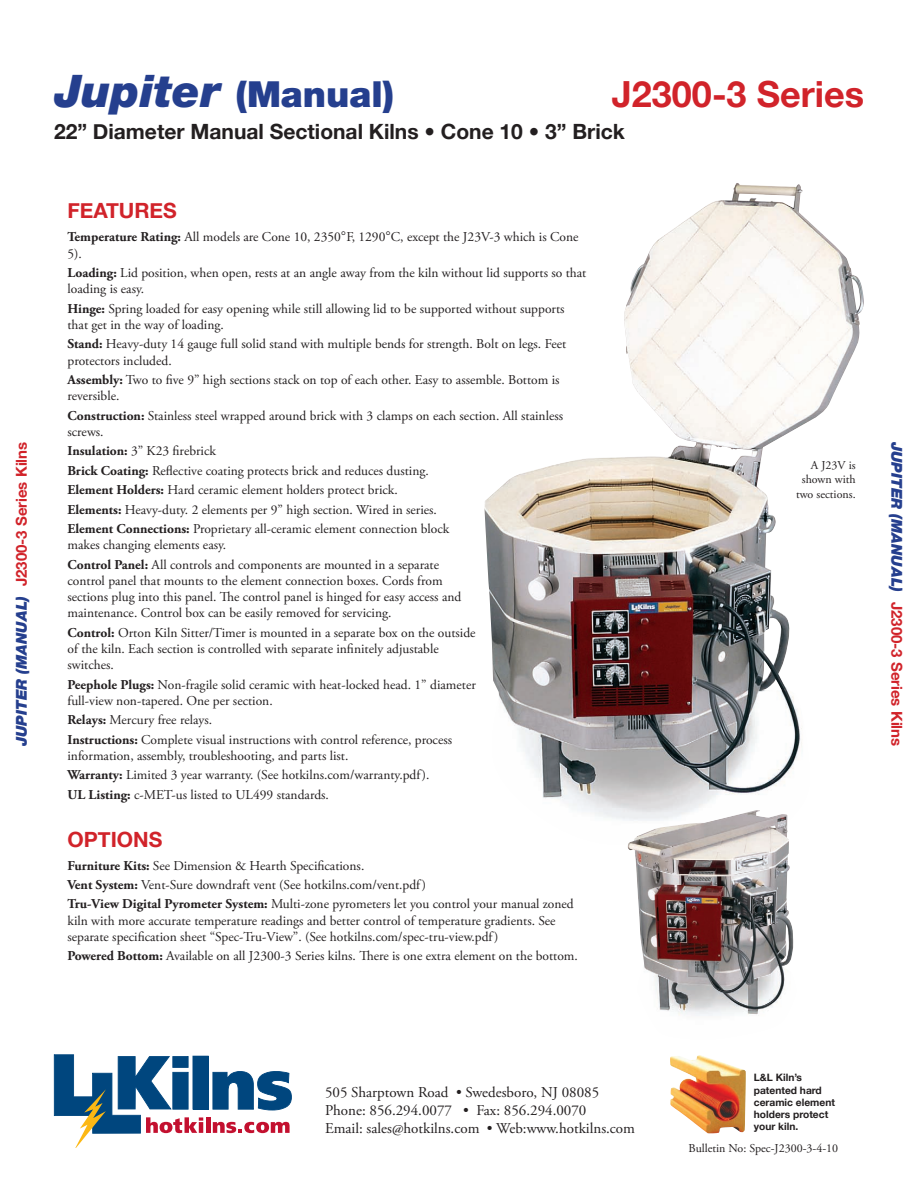
<style>
.page{position:relative;width:918px;height:1188px;background:#fff}
.page>*{position:absolute;margin:0;border:0;box-sizing:border-box;transform-origin:0 0}
.t1{font:900 36px "Helvetica Neue";color:#253f8e}
.t2{font:700 36px "Helvetica Neue";color:#d1232a}
.t3{font:700 21px "Helvetica Neue";color:#231f20}
.t4{font:700 21px "Helvetica Neue";color:#d1232a}
.t5{font:15px/18px "Adobe Garamond Pro";color:#231f20}
.t6{font:700 15px "Helvetica Neue";color:#d1232a}
.t7{font:13.5px/16.2px "Adobe Garamond Pro";color:#231f20}
.t8{font:12px/14.4px "Adobe Garamond Pro";color:#231f20;text-align:right}
.t9{font:700 10.2px/12.3px "Helvetica Neue";color:#231f20}
.s1{font-style:italic;font-size:45px}
.s2{font-weight:900;font-style:italic;color:#253f8e}
.s3{font-weight:700}
</style>
<div class="page">
<img style="left:670px;top:1055px;width:76px;height:78px">
<svg style="left:54px;top:1054px;width:238px;height:94px"></svg>
<img style="left:484px;top:183px;width:380px;height:665px">
<img style="left:628px;top:810px;width:168px;height:206px">
<h1 class="t1" style="left:54px;top:72px;width:342px"><span class="s1">Jupiter</span> (Manual)</h1>
<h1 class="t2" style="left:612px;top:72px;width:254px">J2300-3 Series</h1>
<h2 class="t3" style="left:54px;top:119px;width:572px">22” Diameter Manual Sectional Kilns • Cone 10 • 3” Brick</h2>
<p class="t6" style="left:12px;top:746px;width:306px;rotate:-90deg"><span class="s2">JUPITER (MANUAL)</span> J2300-3 Series Kilns</p>
<h2 class="t4" style="left:68px;top:198px;width:111px">FEATURES</h2>
<p class="t7" style="left:68px;top:230px;width:513px"><span class="s3">Temperature Rating:</span> All models are Cone 10, 2350 F, 1290 C, except the J23V-3 which is Cone<br>5).</p>
<p class="t7" style="left:68px;top:265px;width:520px"><span class="s3">Loading:</span> Lid position, when open, rests at an angle away from the kiln without lid supports so that loading is easy.</p>
<p class="t7" style="left:68px;top:301px;width:499px"><span class="s3">Hinge:</span> Spring loaded for easy opening while still allowing lid to be supported without supports that get in the way of loading.</p>
<p class="t7" style="left:68px;top:336px;width:500px"><span class="s3">Stand:</span> Heavy-duty 14 gauge full solid stand with multiple bends for strength. Bolt on legs. Feet protectors included.</p>
<p class="t7" style="left:68px;top:372px;width:494px"><span class="s3">Assembly:</span> Two to five 9” high sections stack on top of each other. Easy to assemble. Bottom is reversible.</p>
<p class="t7" style="left:68px;top:408px;width:497px"><span class="s3">Construction:</span> Stainless steel wrapped around brick with 3 clamps on each section. All stainless screws.</p>
<p class="t7" style="left:68px;top:442px;width:383px;line-height:19.5px"><span class="s3">Insulation:</span> 3” K23 firebrick<br><span class="s3">Brick Coating:</span> Reflective coating protects brick and reduces dusting.<br><span class="s3">Element Holders:</span> Hard ceramic element holders protect brick.<br><span class="s3">Elements:</span> Heavy-duty. 2 elements per 9” high section. Wired in series.<br><span class="s3">Element Connections:</span> Proprietary all-ceramic element connection block</p>
<p class="t7" style="left:68px;top:536px;width:373px;line-height:19.5px">makes changing elements easy.<br><span class="s3">Control Panel:</span> All controls and components are mounted in a separate</p>
<p class="t7" style="left:68px;top:573px;width:395px">control panel that mounts to the element connection boxes. Cords from sections plug into this panel. The control panel is hinged for easy access and maintenance. Control box can be easily removed for servicing.</p>
<p class="t7" style="left:68px;top:625px;width:410px"><span class="s3">Control:</span> Orton Kiln Sitter/Timer is mounted in a separate box on the outside of the kiln. Each section is controlled with separate infinitely adjustable switches.</p>
<p class="t7" style="left:68px;top:677px;width:410px"><span class="s3">Peephole Plugs:</span> Non-fragile solid ceramic with heat-locked head. 1” diameter full-view non-tapered. One per section.</p>
<p class="t7" style="left:68px;top:711px;width:386px;line-height:19.5px"><span class="s3">Relays:</span> Mercury free relays.<br><span class="s3">Instructions:</span> Complete visual instructions with control reference, process</p>
<p class="t7" style="left:68px;top:746px;width:364px;line-height:19.5px">information, assembly, troubleshooting, and parts list.<br><span class="s3">Warranty:</span> Limited 3 year warranty. (See hotkilns.com/warranty.pdf).<br><span class="s3">UL Listing:</span> c-MET-us listed to UL499 standards.</p>
<h2 class="t4" style="left:68px;top:826px;width:96px">OPTIONS</h2>
<p class="t7" style="left:68px;top:856px;width:508px;line-height:19.5px"><span class="s3">Furniture Kits:</span> See Dimension &amp; Hearth Specifications.<br><span class="s3">Vent System:</span> Vent-Sure downdraft vent (See hotkilns.com/vent.pdf)<br><span class="s3">Tru-View Digital Pyrometer System:</span> Multi-zone pyrometers let you control your manual zoned</p>
<p class="t7" style="left:68px;top:913px;width:490px">kiln with more accurate temperature readings and better control of temperature gradients. See separate specification sheet “Spec-Tru-View”. (See hotkilns.com/spec-tru-view.pdf)</p>
<p class="t7" style="left:68px;top:948px;width:512px"><span class="s3">Powered Bottom:</span> Available on all J2300-3 Series kilns. There is one extra element on the bottom.</p>
<p class="t8" style="left:796px;top:458px;width:61px">A J23V is shown with two sections.</p>
<p class="t6" style="left:906px;top:442px;width:306px;rotate:90deg"><span class="s2">JUPITER (MANUAL)</span> J2300-3 Series Kilns</p>
<p class="t5" style="left:325px;top:1084px;width:312px">505 Sharptown Road • Swedesboro, NJ 08085<br>Phone: 856.294.0077 • Fax: 856.294.0070<br>Email: sales@hotkilns.com • Web:www.hotkilns.com</p>
<p class="t9" style="left:754px;top:1071px;width:83px">L&amp;L Kiln’s patented hard ceramic element holders protect your kiln.</p>
<p class="t8" style="left:689px;top:1141px;width:151px">Bulletin No: Spec-J2300-3-4-10</p>
</div>
